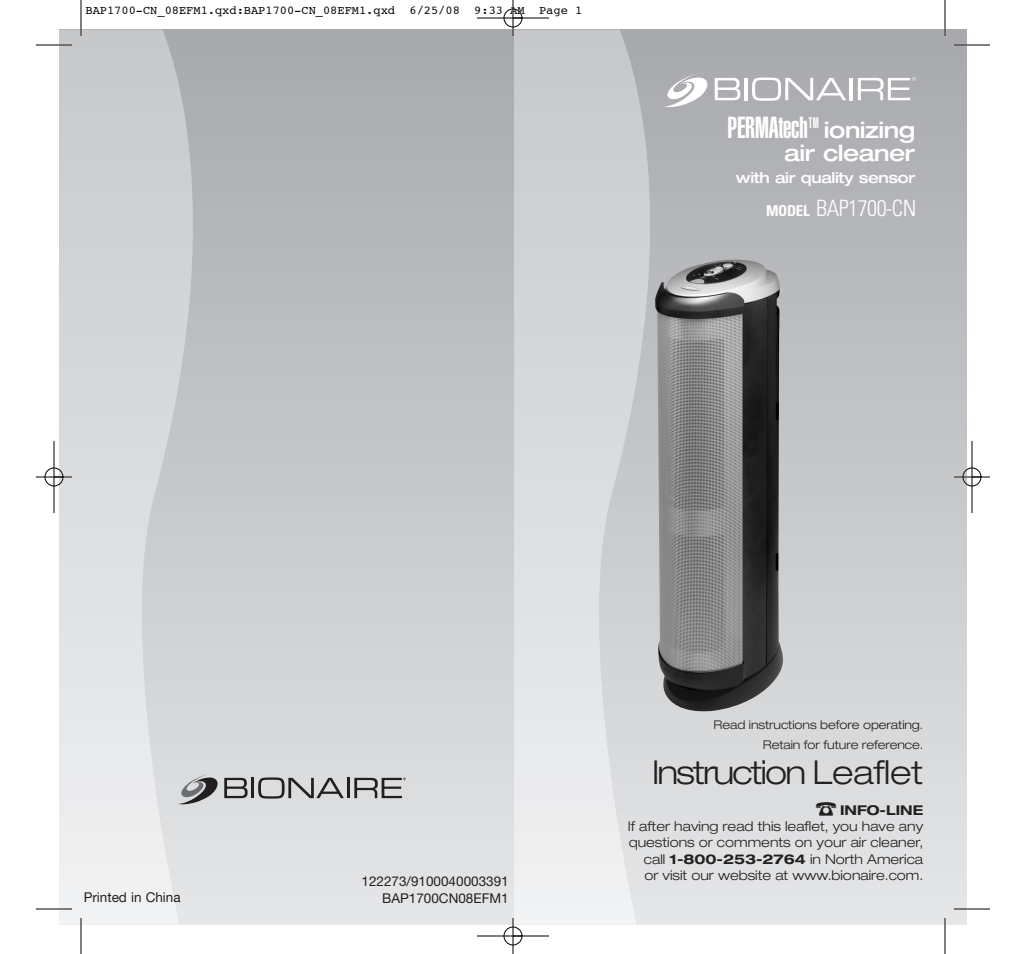
<style>
.page{position:relative;width:1026px;height:954px;background:#fff}
.page>*{position:absolute;margin:0;border:0;box-sizing:border-box;transform-origin:0 0}
.t1{font:300 expanded 33px "Helvetica Neue";letter-spacing:-.055em;color:#231f20}
.t2{font:900 extra-condensed 30px "Helvetica";letter-spacing:-.01em;color:#fff}
.t3{font:500 expanded 22.5px/22.5px "Helvetica Neue";letter-spacing:-.02em;color:#fff;text-align:right}
.t4{font:300 condensed 22.5px "Univers";letter-spacing:-.02em;color:#fff}
.t5{font:500 expanded 15px "Helvetica Neue";letter-spacing:-.02em;color:#fff}
.t6{font:300 expanded 13.5px/16.2px "Helvetica Neue";color:#231f20;text-align:right}
.t7{font:13.5px "Helvetica Neue";color:#231f20}
.t8{font:700 expanded 13.5px "Helvetica Neue";color:#231f20}
.t9{font:12px "Courier";color:#000}
.t10{font:300 expanded 12px/19.8px "Helvetica Neue";letter-spacing:-.005em;color:#231f20;text-align:right}
.s1{font-weight:700;font-size:15px}
.s2{font-weight:700}
</style>
<div class="page">
<div style="left:513px;top:30px;width:454px;height:895px;background:linear-gradient(to bottom,#a8a9ad,#e5e6e8)"></div>
<svg style="left:513px;top:30px;width:176px;height:895px"></svg>
<svg style="left:664px;top:73px;width:44px;height:34px"></svg>
<hr style="left:745px;top:78px;width:3px;height:22px;background:#fff">
<hr style="left:850px;top:78px;width:3px;height:22px;background:#fff">
<svg style="left:715px;top:78px;width:25px;height:22px"></svg>
<svg style="left:858px;top:77px;width:58px;height:23px"></svg>
<svg style="left:752px;top:77px;width:94px;height:24px"></svg>
<div style="left:59px;top:30px;width:454px;height:895px;background:linear-gradient(to bottom,#a8a9ac,#e5e6e8)"></div>
<svg style="left:59px;top:30px;width:173px;height:895px"></svg>
<svg style="left:178px;top:773px;width:40px;height:31px"></svg>
<hr style="left:251px;top:778px;width:3px;height:20px;background:#231f20">
<hr style="left:347px;top:778px;width:3px;height:20px;background:#231f20">
<svg style="left:224px;top:778px;width:24px;height:20px"></svg>
<svg style="left:258px;top:777px;width:86px;height:22px"></svg>
<svg style="left:354px;top:777px;width:52px;height:21px"></svg>
<img style="left:655px;top:259px;width:128px;height:453px">
<hr style="left:81px;top:0;width:1px;height:36px;background:#000">
<hr style="left:36px;top:45px;width:36px;height:1px;background:#000">
<hr style="left:945px;top:0;width:1px;height:36px;background:#000">
<hr style="left:954px;top:45px;width:36px;height:1px;background:#000">
<hr style="left:81px;top:918px;width:1px;height:36px;background:#000">
<hr style="left:36px;top:909px;width:36px;height:1px;background:#000">
<hr style="left:945px;top:918px;width:1px;height:36px;background:#000">
<hr style="left:954px;top:909px;width:36px;height:1px;background:#000">
<hr style="left:477px;top:18px;width:72px;height:1px;background:#000">
<hr style="left:477px;top:936px;width:72px;height:1px;background:#000">
<hr style="left:54px;top:441px;width:1px;height:72px;background:#000">
<hr style="left:972px;top:441px;width:1px;height:72px;background:#000">
<hr style="left:513px;top:0;width:1px;height:36px;background:#000">
<hr style="left:513px;top:918px;width:1px;height:36px;background:#000">
<hr style="left:36px;top:477px;width:36px;height:1px;background:#000">
<hr style="left:954px;top:477px;width:36px;height:1px;background:#000">
<div style="left:504px;top:9px;width:18px;height:18px;border:1px solid #000;border-radius:50%"></div>
<div style="left:504px;top:927px;width:18px;height:18px;border:1px solid #000;border-radius:50%"></div>
<div style="left:45px;top:468px;width:18px;height:18px;border:1px solid #000;border-radius:50%"></div>
<div style="left:963px;top:468px;width:18px;height:18px;border:1px solid #000;border-radius:50%"></div>
<svg style="left:816px;top:802px;width:20px;height:13px"></svg>
<p class="t9" style="left:86px;top:4px;width:498px">BAP1700-CN_08EFM1.qxd:BAP1700-CN_08EFM1.qxd 6/25/08 9:33 AM Page 1</p>
<h2 class="t2" style="left:727px;top:117px;width:93px">PERMAtech<sup>TM</sup></h2>
<h3 class="t3" style="left:784px;top:122px;width:133px">ionizing<br>air cleaner</h3>
<p class="t5" style="left:736px;top:173px;width:181px">with air quality sensor</p>
<h3 class="t4" style="left:766px;top:200px;width:152px"><span class="s1">MODEL</span> BAP1700-CN</h3>
<p class="t7" style="left:362px;top:877px;width:149px">122273/9100040003391</p>
<p class="t7" style="left:84px;top:892px;width:98px">Printed in China</p>
<p class="t7" style="left:382px;top:894px;width:128px">BAP1700CN08EFM1</p>
<p class="t10" style="left:714px;top:716px;width:211px">Read instructions before operating.<br>Retain for future reference.</p>
<h1 class="t1" style="left:652px;top:760px;width:273px">Instruction Leaflet</h1>
<p class="t8" style="left:840px;top:805px;width:85px">INFO-LINE</p>
<p class="t6" style="left:628px;top:820px;width:297px">If after having read this leaflet, you have any questions or comments on your air cleaner, call <span class="s2">1-800-253-2764</span> in North America or visit our website at www.bionaire.com.</p>
</div>
